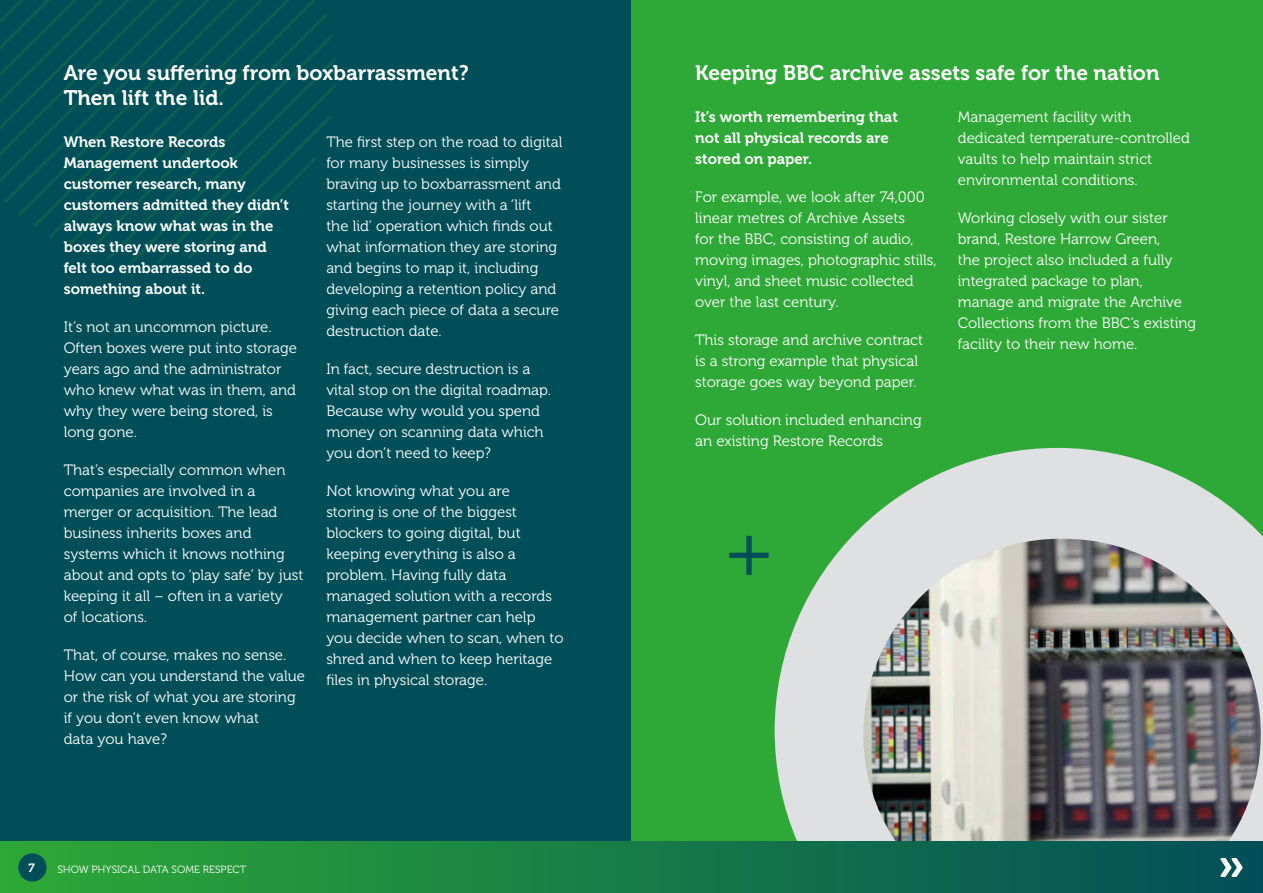
<style>
.page{position:relative;width:1263px;height:893px;background:#fff}
.page>*{position:absolute;margin:0;border:0;box-sizing:border-box;transform-origin:0 0}
.t1{font:21px/25.5px "Museo 700";color:#fff}
.t2{font:15px/21px "Museo 300";color:#fff}
.t3{font:15px/21px "Museo 700";color:#fff}
.t4{font:12px "Museo 700";color:#fff}
.t5{font:10.5px "Museo 300";color:#fff}
</style>
<div class="page">
<div style="left:0;top:0;width:631px;height:865px;background:#004e58"></div>
<svg style="left:0;top:0;width:336px;height:263px"></svg>
<div style="left:631px;top:0;width:632px;height:857px;background:#2ea836"></div>
<svg style="left:775px;top:448px;width:488px;height:394px;fill:#dfe0e1"></svg>
<img style="left:863px;top:539px;width:398px;height:303px">
<svg style="left:729px;top:536px;width:40px;height:39px"></svg>
<div style="left:0;top:842px;width:1263px;height:51px;background:linear-gradient(to right,#2fa836,#004f58)"></div>
<div style="left:18px;top:853px;width:29px;height:29px;background:#004e58;border-radius:50%"></div>
<svg style="left:1220px;top:858px;width:22px;height:19px"></svg>
<h1 class="t1" style="left:64px;top:60px;width:407px">Are you suffering from boxbarrassment?<br>Then lift the lid.</h1>
<p class="t3" style="left:64px;top:132px;width:227px">When Restore Records<br>Management undertook customer research, many customers admitted they didn’t always know what was in the boxes they were storing and felt too embarrassed to do something about it.</p>
<p class="t2" style="left:64px;top:317px;width:235px">It’s not an uncommon picture.<br>Often boxes were put into storage years ago and the administrator who knew what was in them, and why they were being stored, is long gone.</p>
<p class="t2" style="left:64px;top:460px;width:241px">That’s especially common when companies are involved in a merger or acquisition. The lead business inherits boxes and systems which it knows nothing about and opts to ‘play safe’ by just keeping it all – often in a variety<br>of locations.</p>
<p class="t2" style="left:64px;top:645px;width:243px">That, of course, makes no sense.<br>How can you understand the value or the risk of what you are storing if you don’t even know what<br>data you have?</p>
<p class="t2" style="left:326px;top:132px;width:237px">The first step on the road to digital for many businesses is simply braving up to boxbarrassment and starting the journey with a ‘lift<br>the lid’ operation which finds out what information they are storing and begins to map it, including developing a retention policy and giving each piece of data a secure destruction date.</p>
<p class="t2" style="left:326px;top:359px;width:226px">In fact, secure destruction is a vital stop on the digital roadmap.<br>Because why would you spend money on scanning data which you don’t need to keep?</p>
<p class="t2" style="left:326px;top:481px;width:239px">Not knowing what you are<br>storing is one of the biggest blockers to going digital, but keeping everything is also a problem. Having fully data managed solution with a records management partner can help you decide when to scan, when to shred and when to keep heritage files in physical storage.</p>
<p class="t4" style="left:29px;top:861px;width:8px">7</p>
<p class="t5" style="left:57px;top:864px;width:190px">SHOW PHYSICAL DATA SOME RESPECT</p>
<h1 class="t1" style="left:695px;top:60px;width:466px">Keeping BBC archive assets safe for the nation</h1>
<p class="t3" style="left:695px;top:106px;width:204px">It’s worth remembering that not all physical records are stored on paper.</p>
<p class="t2" style="left:695px;top:186px;width:243px">For example, we look after 74,000 linear metres of Archive Assets<br>for the BBC, consisting of audio, moving images, photographic stills, vinyl, and sheet music collected over the last century.</p>
<p class="t2" style="left:695px;top:329px;width:229px">This storage and archive contract is a strong example that physical storage goes way beyond paper.</p>
<p class="t2" style="left:695px;top:409px;width:228px">Our solution included enhancing an existing Restore Records</p>
<p class="t2" style="left:958px;top:106px;width:234px">Management facility with dedicated temperature-controlled vaults to help maintain strict environmental conditions.</p>
<p class="t2" style="left:958px;top:207px;width:240px">Working closely with our sister brand, Restore Harrow Green,<br>the project also included a fully integrated package to plan, manage and migrate the Archive<br>Collections from the BBC’s existing facility to their new home.</p>
</div>
